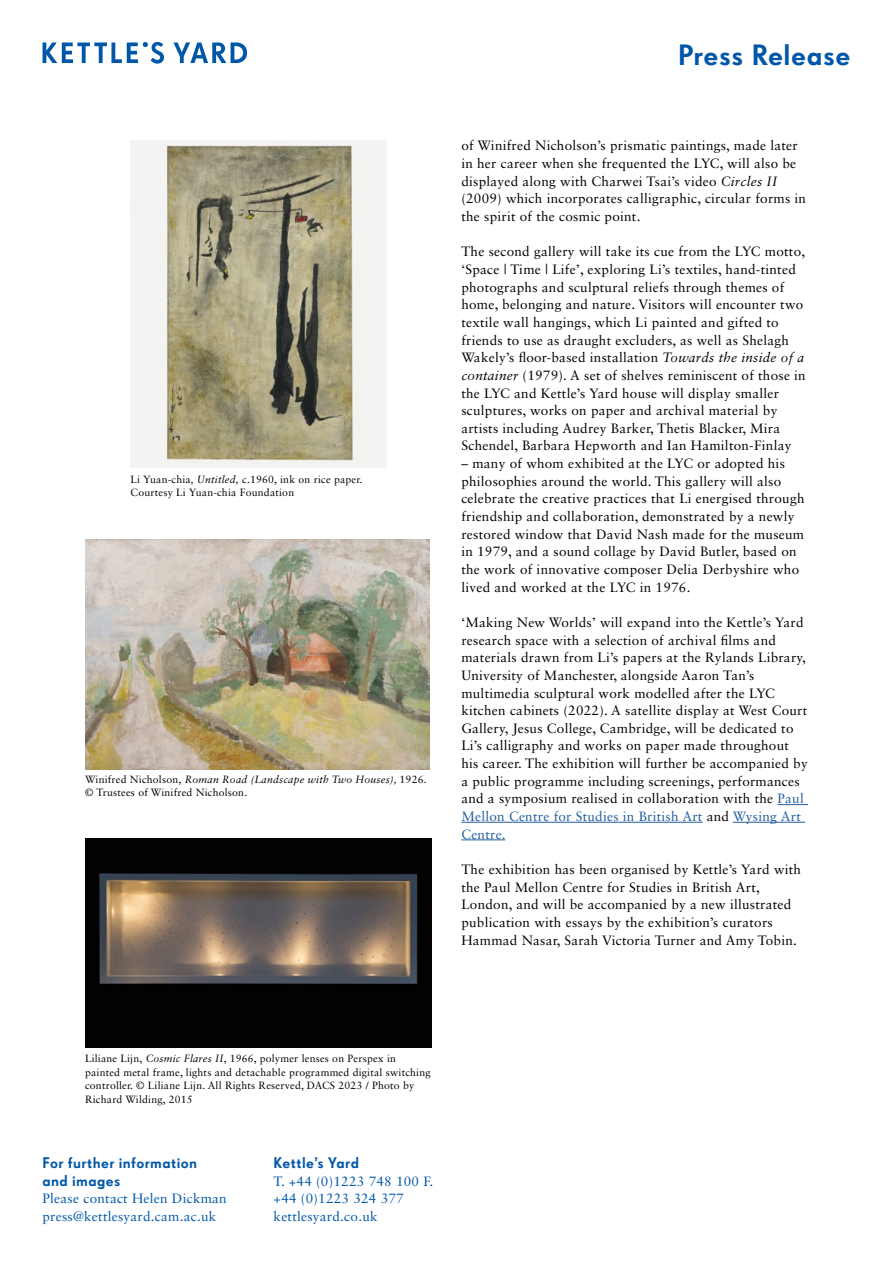
<style>
.page{position:relative;width:893px;height:1263px;background:#fff}
.page>*{position:absolute;margin:0;border:0;box-sizing:border-box;transform-origin:0 0}
.t1{font:500 28.5px "KY Super Grotesk";letter-spacing:.02em;color:#0057a8}
.t2{font:500 15px/17.7px "KY Super Grotesk";letter-spacing:.025em;color:#0057a8}
.t3{font:13.5px/17.7px "Sabon LT Std";letter-spacing:.02em;color:#000}
.t4{font:13.5px/17.7px "Sabon LT Std";letter-spacing:.02em;color:#0057a8}
.t5{font:10.5px/13.5px "Sabon LT Std";letter-spacing:.02em;color:#000}
.s1{font-style:italic}
.s2{color:#215e9e}
</style>
<div class="page">
<svg style="left:43px;top:42px;width:121px;height:22px"></svg>
<svg style="left:173px;top:42px;width:74px;height:21px"></svg>
<hr style="left:777px;top:804px;width:31px;height:1px;background:#215e9e">
<hr style="left:461px;top:822px;width:242px;height:1px;background:#215e9e">
<hr style="left:733px;top:822px;width:72px;height:1px;background:#215e9e">
<hr style="left:461px;top:839px;width:44px;height:1px;background:#215e9e">
<img style="left:85px;top:539px;width:344px;height:231px">
<img style="left:85px;top:839px;width:347px;height:208px">
<img style="left:131px;top:140px;width:255px;height:328px">
<p class="t5" style="left:131px;top:472px;width:233px">Li Yuan-chia<span class="s1">, Untitled,</span> c.1960, ink on rice paper.<br>Courtesy Li Yuan-chia Foundation</p>
<p class="t5" style="left:85px;top:772px;width:343px">Winifred Nicholson, <span class="s1">Roman Road (Landscape with Two Houses),</span> 1926. © Trustees of Winifred Nicholson.</p>
<h1 class="t1" style="left:678px;top:38px;width:174px">Press Release</h1>
<p class="t3" style="left:461px;top:137px;width:346px">of Winifred Nicholson’s prismatic paintings, made later in her career when she frequented the LYC, will also be displayed along with Charwei Tsai’s video <span class="s1">Circles II </span>(2009) which incorporates calligraphic, circular forms in the spirit of the cosmic point.</p>
<p class="t3" style="left:461px;top:243px;width:346px">The second gallery will take its cue from the LYC motto, ‘Space | Time | Life’, exploring Li’s textiles, hand-tinted photographs and sculptural reliefs through themes of home, belonging and nature. Visitors will encounter two textile wall hangings, which Li painted and gifted to friends to use as draught excluders, as well as Shelagh Wakely’s floor-based installation <span class="s1">Towards the inside of a container</span> (1979). A set of shelves reminiscent of those in the LYC and Kettle’s Yard house will display smaller sculptures, works on paper and archival material by artists including Audrey Barker, Thetis Blacker, Mira Schendel, Barbara Hepworth and Ian Hamilton-Finlay</p>
<p class="t3" style="left:461px;top:454px;width:345px">– many of whom exhibited at the LYC or adopted his philosophies around the world. This gallery will also celebrate the creative practices that Li energised through friendship and collaboration, demonstrated by a newly restored window that David Nash made for the museum in 1979, and a sound collage by David Butler, based on the work of innovative composer Delia Derbyshire who lived and worked at the LYC in 1976.</p>
<p class="t3" style="left:461px;top:613px;width:348px">‘Making New Worlds’ will expand into the Kettle’s Yard research space with a selection of archival films and materials drawn from Li’s papers at the Rylands Library, University of Manchester, alongside Aaron Tan’s multimedia sculptural work modelled after the LYC kitchen cabinets (2022). A satellite display at West Court Gallery, Jesus College, Cambridge, will be dedicated to Li’s calligraphy and works on paper made throughout his career. The exhibition will further be accompanied by a public programme including screenings, performances and a symposium realised in collaboration with the <span class="s2">Paul Mellon Centre for Studies in British Art</span> and <span class="s2">Wysing Art Centre.</span></p>
<p class="t3" style="left:461px;top:860px;width:341px">The exhibition has been organised by Kettle’s Yard with the Paul Mellon Centre for Studies in British Art, London, and will be accompanied by a new illustrated publication with essays by the exhibition’s curators Hammad Nasar, Sarah Victoria Turner and Amy Tobin.</p>
<p class="t5" style="left:85px;top:1052px;width:347px">Liliane Lijn, <span class="s1">Cosmic Flares II</span>, 1966, polymer lenses on Perspex in painted metal frame, lights and detachable programmed digital switching controller. © Liliane Lijn. All Rights Reserved, DACS 2023 / Photo by Richard Wilding, 2015</p>
<p class="t2" style="left:43px;top:1154px;width:156px">For further information and images</p>
<p class="t4" style="left:43px;top:1189px;width:186px">Please contact Helen Dickman press@kettlesyard.cam.ac.uk</p>
<p class="t2" style="left:274px;top:1154px;width:87px">Kettle’s Yard</p>
<p class="t4" style="left:274px;top:1172px;width:161px">T. +44 (0)1223 748 100 F. +44 (0)1223 324 377 kettlesyard.co.uk</p>
</div>
